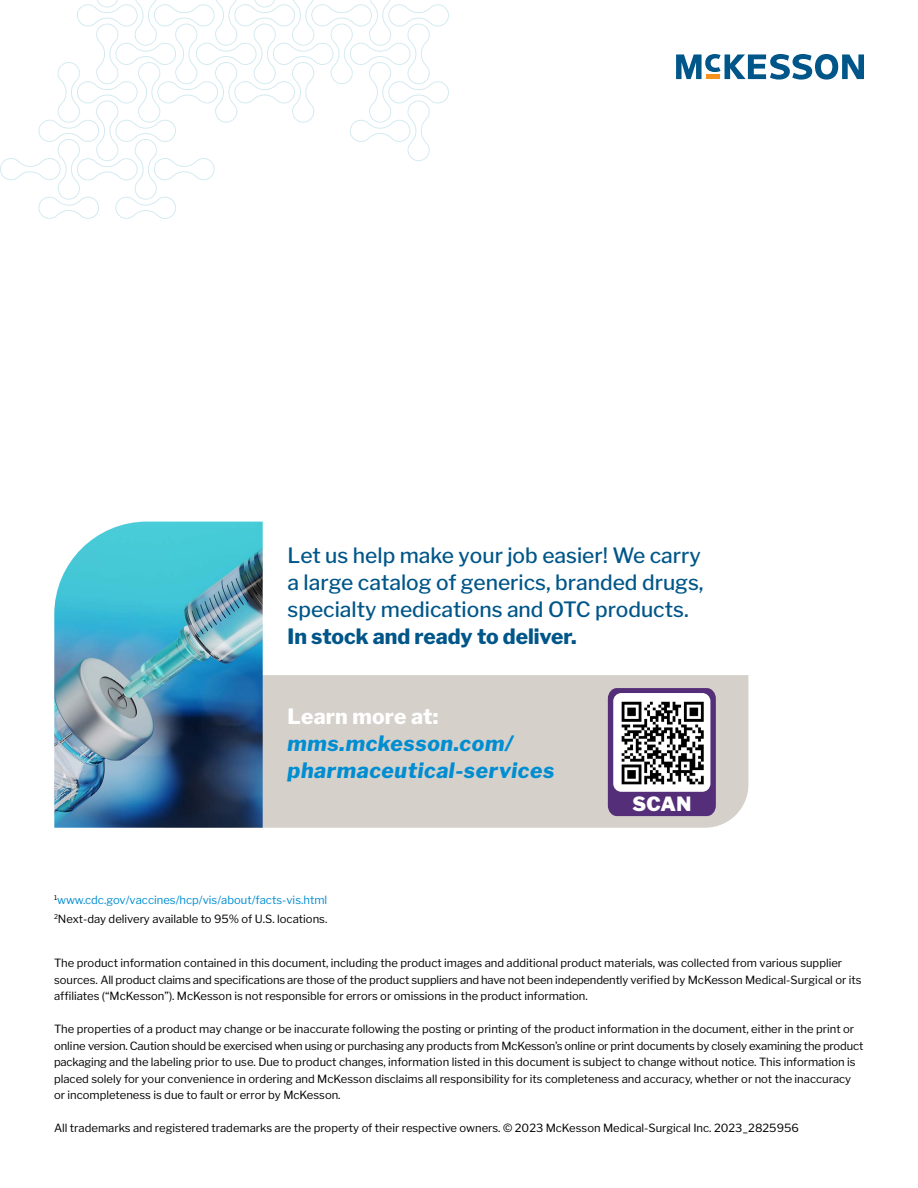
<style>
.page{position:relative;width:918px;height:1188px;background:#fff}
.page>*{position:absolute;margin:0;border:0;box-sizing:border-box;transform-origin:0 0}
.t1{font:500 21px/27px "Libre Franklin";color:#005689}
.t2{font:italic 100 21px/27px "Libre Franklin";letter-spacing:.03em;color:#008dd1}
.t3{font:800 21px "Libre Franklin";color:#005689}
.t4{font:800 21px "Libre Franklin";letter-spacing:.01em;color:#fff}
.t5{font:900 19.5px "Libre Franklin";color:#fff}
.t6{font:11.25px/16.5px "Libre Franklin";color:#000}
.t7{font:11.25px/19.5px "Libre Franklin";color:#008dd1}
.s1{color:#000}
</style>
<div class="page">
<svg style="left:676px;top:54px;width:188px;height:26px"></svg>
<svg style="left:0;top:0;width:449px;height:219px"></svg>
<div style="left:263px;top:675px;width:485px;height:153px;background:#d5d0ca"></div>
<img style="left:54px;top:522px;width:209px;height:306px">
<svg style="left:608px;top:688px;width:108px;height:128px;background:#58337b"></svg>
<div style="left:613px;top:693px;width:97px;height:99px;background:#fff;border-radius:8px"></div>
<img style="left:621px;top:701px;width:83px;height:84px">
<h1 class="t1" style="left:288px;top:542px;width:418px">Let us help make your job easier! We carry a large catalog of generics, branded drugs, specialty medications and OTC products.</h1>
<h1 class="t3" style="left:288px;top:624px;width:291px">In stock and ready to deliver.</h1>
<h1 class="t4" style="left:288px;top:704px;width:152px">Learn more at:</h1>
<h1 class="t2" style="left:288px;top:729px;width:268px">mms.mckesson.com/ pharmaceutical-services</h1>
<p class="t7" style="left:54px;top:890px;width:275px"><sup>1</sup>www.cdc.gov/vaccines/hcp/vis/about/facts-vis.html<br><sup>2</sup><span class="s1">Next-day delivery available to 95% of U.S. locations.</span></p>
<h2 class="t5" style="left:632px;top:793px;width:61px">SCAN</h2>
<p class="t6" style="left:54px;top:955px;width:809px">The product information contained in this document, including the product images and additional product materials, was collected from various supplier sources. All product claims and specifications are those of the product suppliers and have not been independently verified by McKesson Medical-Surgical or its affiliates (“McKesson”). McKesson is not responsible for errors or omissions in the product information.</p>
<p class="t6" style="left:54px;top:1021px;width:811px">The properties of a product may change or be inaccurate following the posting or printing of the product information in the document, either in the print or online version. Caution should be exercised when using or purchasing any products from McKesson’s online or print documents by closely examining the product packaging and the labeling prior to use. Due to product changes, information listed in this document is subject to change without notice. This information is placed solely for your convenience in ordering and McKesson disclaims all responsibility for its completeness and accuracy, whether or not the inaccuracy or incompleteness is due to fault or error by McKesson.</p>
<p class="t6" style="left:54px;top:1120px;width:746px">All trademarks and registered trademarks are the property of their respective owners. © 2023 McKesson Medical-Surgical Inc. 2023_2825956</p>
</div>
